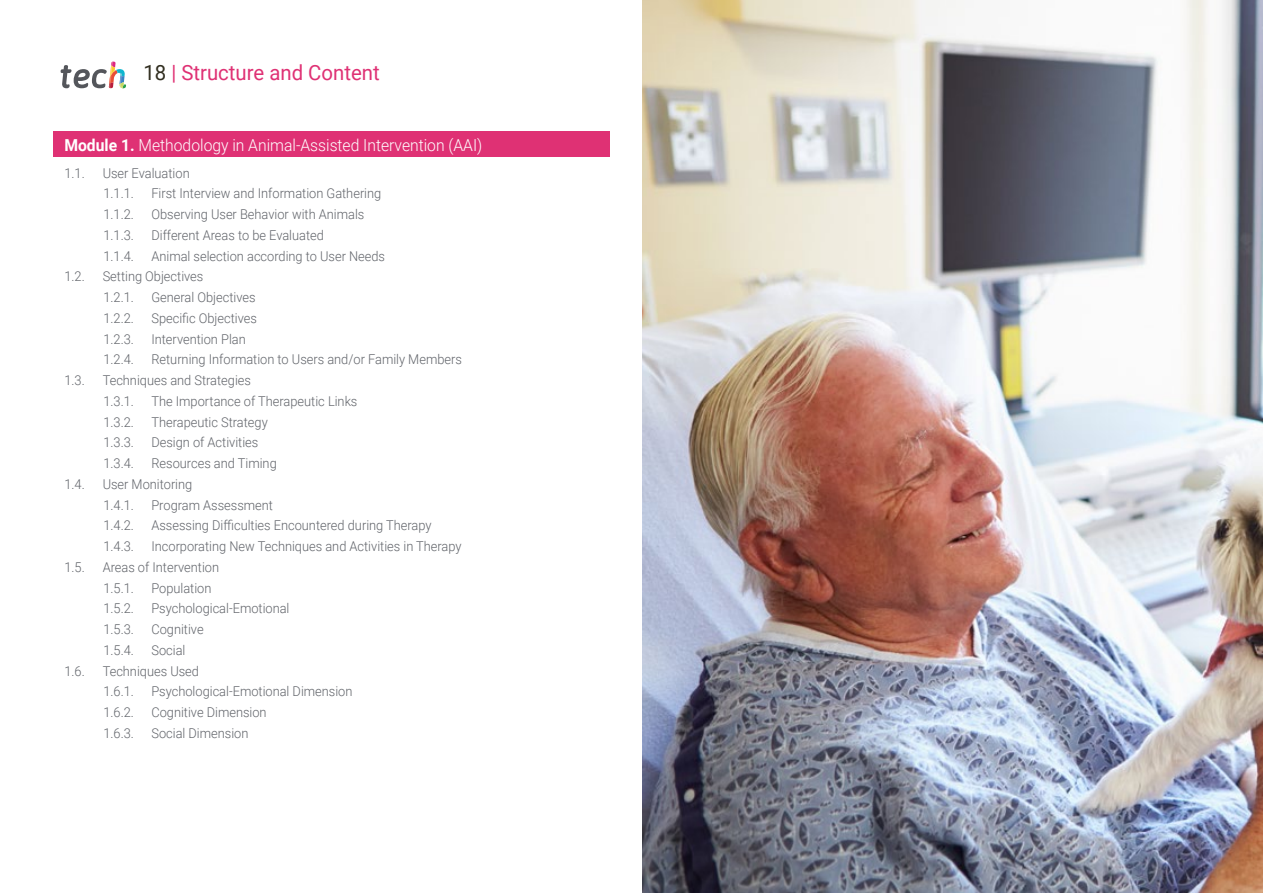
<style>
.page{position:relative;width:1263px;height:893px;background:#fff}
.page>*{position:absolute;margin:0;border:0;box-sizing:border-box;transform-origin:0 0}
.t1{font:21px "Roboto";color:#df3174}
.t2{font:300 16.5px "Roboto";color:#fff;scale:.95 1}
.t3{font:300 13.5px/20.7px "Roboto";color:#61646a;scale:.95 1}
.s1{color:#312e20}
.s2{color:#e03073}
.s3{font-weight:700}
</style>
<div class="page">
<svg style="left:61px;top:62px;width:65px;height:27px"></svg>
<div style="left:53px;top:132px;width:557px;height:25px;background:#df3174"></div>
<img style="left:642px;top:0;width:621px;height:893px">
<h1 class="t1" style="left:144px;top:57px;width:238px"><span class="s1">18</span> <span class="s2">|</span> Structure and Content</h1>
<p class="t2" style="left:64px;top:133px;width:441px"><span class="s3">Module 1.</span> Methodology in Animal-Assisted Intervention (AAI)</p>
<p class="t3" style="left:64px;top:162px;width:23px">1.1.</p>
<p class="t3" style="left:103px;top:162px;width:93px">User Evaluation<br>1.1.1.</p>
<p class="t3" style="left:151px;top:183px;width:243px">First Interview and Information Gathering</p>
<p class="t3" style="left:103px;top:204px;width:34px">1.1.2.</p>
<p class="t3" style="left:151px;top:204px;width:226px">Observing User Behavior with Animals</p>
<p class="t3" style="left:103px;top:224px;width:34px">1.1.3.</p>
<p class="t3" style="left:151px;top:224px;width:183px">Different Areas to be Evaluated</p>
<p class="t3" style="left:103px;top:245px;width:34px">1.1.4.</p>
<p class="t3" style="left:151px;top:245px;width:247px">Animal selection according to User Needs</p>
<p class="t3" style="left:64px;top:266px;width:23px">1.2.</p>
<p class="t3" style="left:103px;top:266px;width:108px">Setting Objectives<br>1.2.1.</p>
<p class="t3" style="left:151px;top:287px;width:111px">General Objectives</p>
<p class="t3" style="left:103px;top:307px;width:34px">1.2.2.</p>
<p class="t3" style="left:151px;top:307px;width:113px">Specific Objectives</p>
<p class="t3" style="left:103px;top:328px;width:34px">1.2.3.</p>
<p class="t3" style="left:151px;top:328px;width:101px">Intervention Plan</p>
<p class="t3" style="left:103px;top:349px;width:34px">1.2.4.</p>
<p class="t3" style="left:151px;top:349px;width:328px">Returning Information to Users and/or Family Members</p>
<p class="t3" style="left:64px;top:370px;width:23px">1.3.</p>
<p class="t3" style="left:103px;top:370px;width:158px">Techniques and Strategies<br>1.3.1.</p>
<p class="t3" style="left:151px;top:390px;width:218px">The Importance of Therapeutic Links</p>
<p class="t3" style="left:103px;top:411px;width:34px">1.3.2.</p>
<p class="t3" style="left:151px;top:411px;width:124px">Therapeutic Strategy</p>
<p class="t3" style="left:103px;top:432px;width:34px">1.3.3.</p>
<p class="t3" style="left:151px;top:432px;width:114px">Design of Activities</p>
<p class="t3" style="left:103px;top:453px;width:34px">1.3.4.</p>
<p class="t3" style="left:151px;top:453px;width:133px">Resources and Timing</p>
<p class="t3" style="left:64px;top:473px;width:23px">1.4.</p>
<p class="t3" style="left:103px;top:473px;width:96px">User Monitoring<br>1.4.1.</p>
<p class="t3" style="left:151px;top:494px;width:129px">Program Assessment</p>
<p class="t3" style="left:103px;top:515px;width:34px">1.4.2.</p>
<p class="t3" style="left:151px;top:515px;width:296px">Assessing Difficulties Encountered during Therapy</p>
<p class="t3" style="left:103px;top:536px;width:34px">1.4.3.</p>
<p class="t3" style="left:151px;top:536px;width:328px">Incorporating New Techniques and Activities in Therapy</p>
<p class="t3" style="left:64px;top:556px;width:23px">1.5.</p>
<p class="t3" style="left:103px;top:556px;width:124px">Areas of Intervention<br>1.5.1.</p>
<p class="t3" style="left:151px;top:577px;width:65px">Population</p>
<p class="t3" style="left:103px;top:598px;width:34px">1.5.2.</p>
<p class="t3" style="left:151px;top:598px;width:147px">Psychological-Emotional</p>
<p class="t3" style="left:103px;top:619px;width:34px">1.5.3.</p>
<p class="t3" style="left:151px;top:619px;width:56px">Cognitive</p>
<p class="t3" style="left:103px;top:639px;width:34px">1.5.4.</p>
<p class="t3" style="left:151px;top:639px;width:37px">Social</p>
<p class="t3" style="left:64px;top:660px;width:23px">1.6.</p>
<p class="t3" style="left:103px;top:660px;width:103px">Techniques Used<br>1.6.1.</p>
<p class="t3" style="left:151px;top:681px;width:213px">Psychological-Emotional Dimension</p>
<p class="t3" style="left:103px;top:702px;width:34px">1.6.2.</p>
<p class="t3" style="left:151px;top:702px;width:123px">Cognitive Dimension</p>
<p class="t3" style="left:103px;top:722px;width:34px">1.6.3.</p>
<p class="t3" style="left:151px;top:722px;width:104px">Social Dimension</p>
</div>
